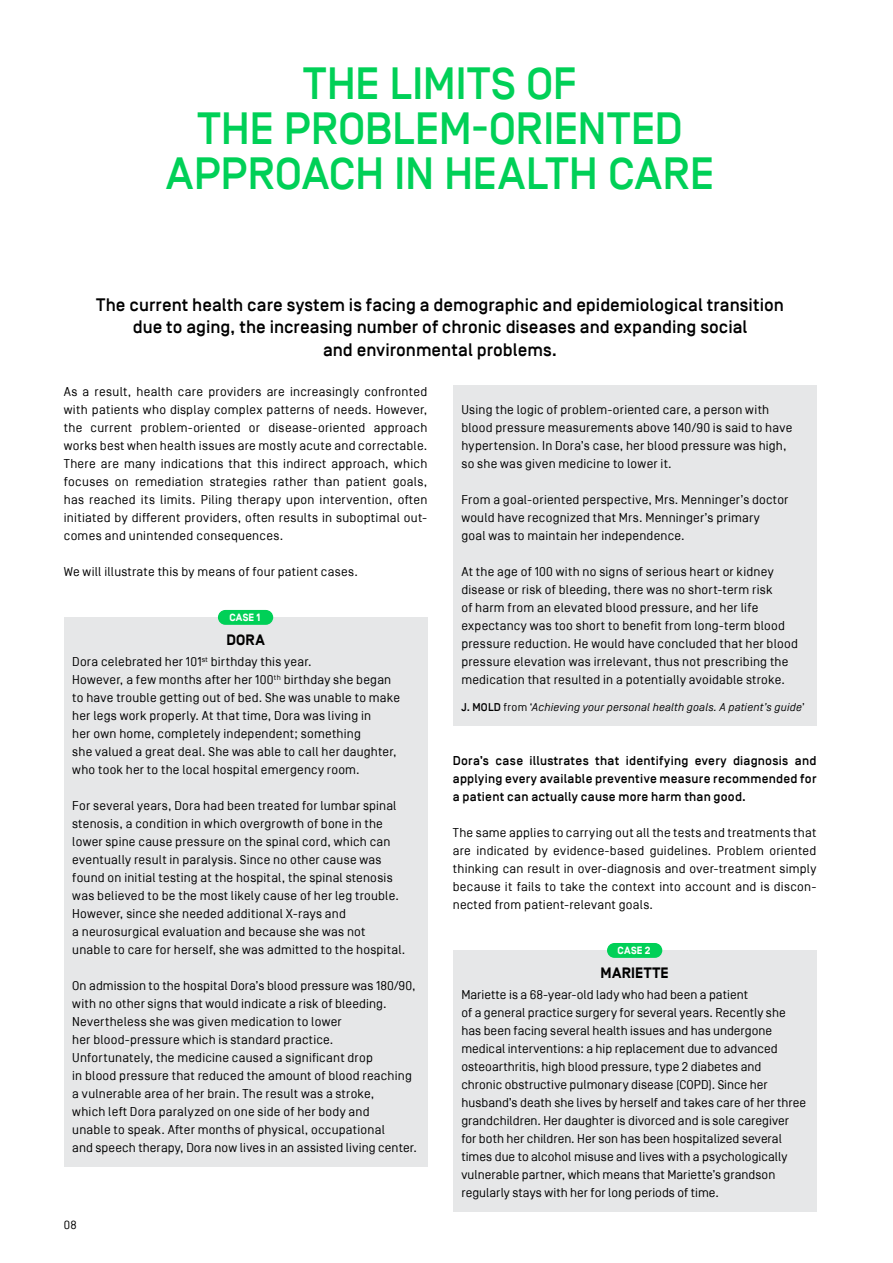
<style>
.page{position:relative;width:893px;height:1263px;background:#fff}
.page>*{position:absolute;margin:0;border:0;box-sizing:border-box;transform-origin:0 0}
.t1{font:500 45px/45px "Simplon BP";letter-spacing:-.005em;color:#00d057;text-align:center}
.t2{font:500 18px/22.5px "Simplon BP";color:#000;text-align:center}
.t3{font:700 15px "Simplon BP";letter-spacing:.02em;color:#000}
.t4{font:12.75px/18px "Simplon BP Regular";letter-spacing:.015em;color:#000}
.t5{font:500 12.75px/18px "Simplon BP";letter-spacing:.015em;color:#000;text-align:justify}
.t6{font:12px "Simplon BP Regular";color:#000}
.t7{font:italic 11.25px "Simplon BP Regular";letter-spacing:.02em;color:#000}
.t8{font:700 10.5px "Simplon BP";letter-spacing:.02em;color:#fff}
.s1{font-family:"Simplon BP";font-weight:500;font-style:normal}
.s2{font-style:normal}
</style>
<div class="page">
<div style="left:64px;top:617px;width:363px;height:47px;background:#e6e7e8"></div>
<div style="left:64px;top:637px;width:363px;height:152px;background:#e6e7e8"></div>
<div style="left:64px;top:781px;width:363px;height:188px;background:#e6e7e8"></div>
<div style="left:64px;top:961px;width:363px;height:206px;background:#e6e7e8"></div>
<div style="left:218px;top:610px;width:55px;height:15px;background:#00d057;border-radius:7px"></div>
<div style="left:453px;top:385px;width:363px;height:98px;background:#e6e7e8"></div>
<div style="left:453px;top:475px;width:363px;height:80px;background:#e6e7e8"></div>
<div style="left:453px;top:547px;width:363px;height:152px;background:#e6e7e8"></div>
<div style="left:453px;top:682px;width:363px;height:44px;background:#e6e7e8"></div>
<div style="left:453px;top:950px;width:363px;height:47px;background:#e6e7e8"></div>
<div style="left:453px;top:970px;width:363px;height:242px;background:#e6e7e8"></div>
<div style="left:607px;top:943px;width:55px;height:15px;background:#00d057;border-radius:7px"></div>
<h1 class="t1" style="left:166px;top:62px;width:550px">THE LIMITS OF<br>THE PROBLEM-ORIENTED<br>APPROACH IN HEALTH CARE</h1>
<h2 class="t2" style="left:96px;top:293px;width:689px">The current health care system is facing a demographic and epidemiological transition due to aging, the increasing number of chronic diseases and expanding social<br>and environmental problems.</h2>
<p class="t4" style="left:64px;top:383px;width:365px;text-align:justify">As a result, health care providers are increasingly confronted with patients who display complex patterns of needs. However, the current problem-oriented or disease-oriented approach works best when health issues are mostly acute and correctable.<br>There are many indications that this indirect approach, which focuses on remediation strategies rather than patient goals, has reached its limits. Piling therapy upon intervention, often initiated by different providers, often results in suboptimal out&shy;comes and unintended consequences.</p>
<p class="t4" style="left:64px;top:563px;width:296px">We will illustrate this by means of four patient cases.</p>
<p class="t8" style="left:229px;top:611px;width:33px">CASE 1</p>
<p class="t3" style="left:226px;top:631px;width:40px">DORA</p>
<p class="t4" style="left:72px;top:653px;width:329px">Dora celebrated her 101<sup>st</sup> birthday this year.<br>However, a few months after her 100<sup>th</sup> birthday she began to have trouble getting out of bed. She was unable to make her legs work properly. At that time, Dora was living in<br>her own home, completely independent; something<br>she valued a great deal. She was able to call her daughter, who took her to the local hospital emergency room.</p>
<p class="t4" style="left:72px;top:797px;width:335px">For several years, Dora had been treated for lumbar spinal stenosis, a condition in which overgrowth of bone in the lower spine cause pressure on the spinal cord, which can eventually result in paralysis. Since no other cause was found on initial testing at the hospital, the spinal stenosis was believed to be the most likely cause of her leg trouble.<br>However, since she needed additional X-rays and<br>a neurosurgical evaluation and because she was not unable to care for herself, she was admitted to the hospital.</p>
<p class="t4" style="left:72px;top:977px;width:346px">On admission to the hospital Dora’s blood pressure was 180/90, with no other signs that would indicate a risk of bleeding.<br>Nevertheless she was given medication to lower<br>her blood-pressure which is standard practice.<br>Unfortunately, the medicine caused a significant drop<br>in blood pressure that reduced the amount of blood reaching a vulnerable area of her brain. The result was a stroke,<br>which left Dora paralyzed on one side of her body and<br>unable to speak. After months of physical, occupational<br>and speech therapy, Dora now lives in an assisted living center.</p>
<p class="t6" style="left:64px;top:1218px;width:14px">08</p>
<p class="t4" style="left:461px;top:401px;width:332px">Using the logic of problem-oriented care, a person with blood pressure measurements above 140/90 is said to have hypertension. In Dora’s case, her blood pressure was high, so she was given medicine to lower it.</p>
<p class="t4" style="left:461px;top:491px;width:328px">From a goal-oriented perspective, Mrs. Menninger’s doctor would have recognized that Mrs. Menninger’s primary<br>goal was to maintain her independence.</p>
<p class="t4" style="left:461px;top:563px;width:338px">At the age of 100 with no signs of serious heart or kidney disease or risk of bleeding, there was no short-term risk<br>of harm from an elevated blood pressure, and her life expectancy was too short to benefit from long-term blood pressure reduction. He would have concluded that her blood pressure elevation was irrelevant, thus not prescribing the medication that resulted in a potentially avoidable stroke.</p>
<p class="t7" style="left:461px;top:701px;width:345px"><span class="s1">J. MOLD</span> <span class="s2">from ‘</span>Achieving your personal health goals. A patient’s guide<span class="s2">’</span></p>
<p class="t5" style="left:453px;top:752px;width:365px">Dora’s case illustrates that identifying every diagnosis and applying every available preventive measure recommended for a patient can actually cause more harm than good.</p>
<p class="t4" style="left:453px;top:824px;width:365px;text-align:justify">The same applies to carrying out all the tests and treatments that are indicated by evidence-based guidelines. Problem oriented thinking can result in over-diagnosis and over-treatment simply because it fails to take the context into account and is discon&shy;nected from patient-relevant goals.</p>
<p class="t8" style="left:618px;top:944px;width:34px">CASE 2</p>
<p class="t3" style="left:601px;top:964px;width:70px">MARIETTE</p>
<p class="t4" style="left:461px;top:986px;width:346px">Mariette is a 68-year-old lady who had been a patient<br>of a general practice surgery for several years. Recently she has been facing several health issues and has undergone medical interventions: a hip replacement due to advanced osteoarthritis, high blood pressure, type 2 diabetes and<br>chronic obstructive pulmonary disease (COPD). Since her husband’s death she lives by herself and takes care of her three grandchildren. Her daughter is divorced and is sole caregiver for both her children. Her son has been hospitalized several times due to alcohol misuse and lives with a psychologically vulnerable partner, which means that Mariette’s grandson regularly stays with her for long periods of time.</p>
</div>
